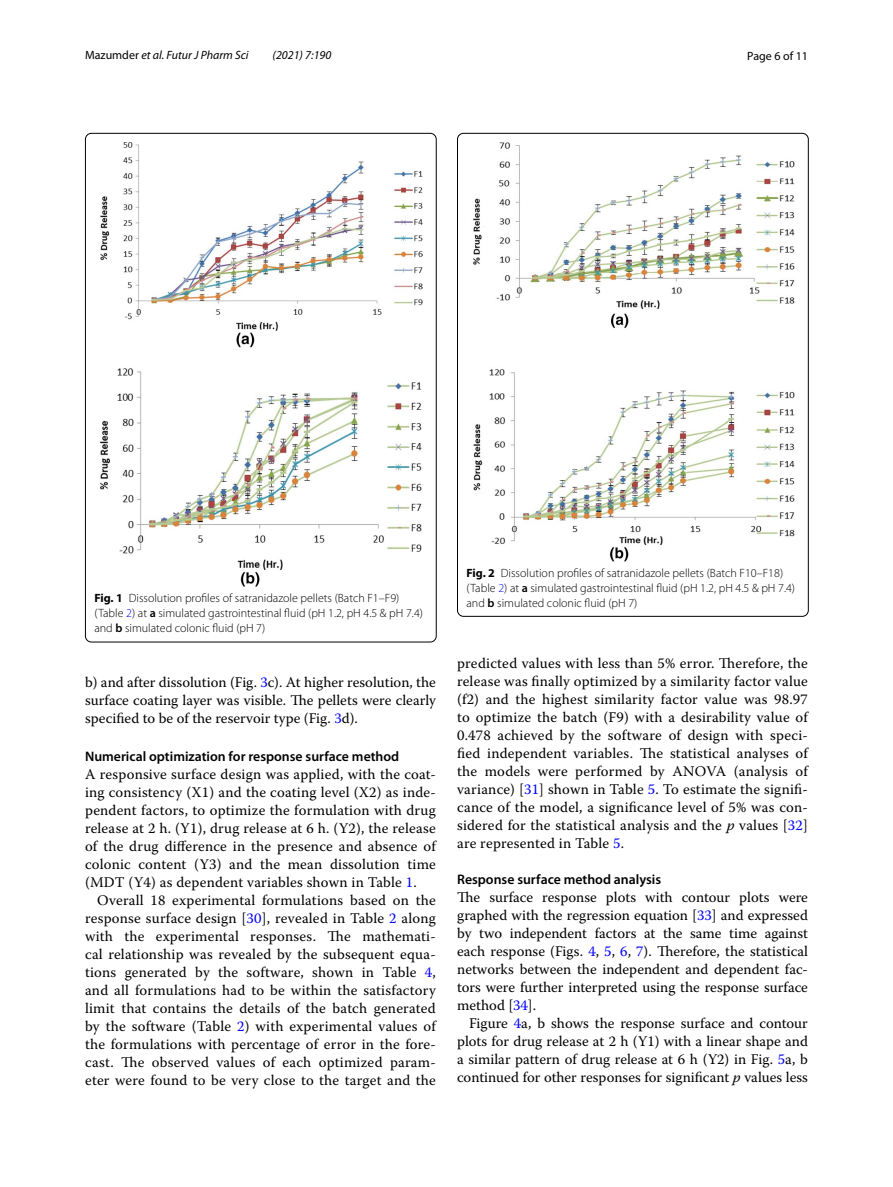
<style>
.page{position:relative;width:893px;height:1187px;background:#fff}
.page>*{position:absolute;margin:0;border:0;box-sizing:border-box;transform-origin:0 0}
.t1{font:14.7px/18px "Warnock Pro";letter-spacing:.01em;color:#000;text-align:justify}
.t2{font:600 13.8px "Myriad Pro";color:#000}
.t3{font:300 12px/15px "Myriad Pro";color:#000}
.t4{font:italic 12px "Myriad Pro";color:#000}
.t5{font:12px "Myriad Pro";color:#000}
.s1{font-style:normal}
.s2{font-weight:700}
.s3{color:#00f}
.s4{font-weight:600}
.s5{font-style:italic}
</style>
<div class="page">
<img style="left:100px;top:142px;width:322px;height:444px">
<img style="left:473px;top:142px;width:321px;height:419px">
<p class="t4" style="left:85px;top:48px;width:165px"><span class="s1">Mazumder</span> et al. Futur J Pharm Sci</p>
<p class="t4" style="left:273px;top:48px;width:60px">(2021) 7:190</p>
<p class="t5" style="left:747px;top:48px;width:62px">Page 6 of 11</p>
<p class="t3" style="left:94px;top:590px;width:330px"><span class="s2">Fig. 1</span> Dissolution profiles of satranidazole pellets (Batch F1–F9) (Table <span class="s3">2</span>) at <span class="s4">a</span> simulated gastrointestinal fluid (pH 1.2, pH 4.5 &amp; pH 7.4) and <span class="s4">b</span> simulated colonic fluid (pH 7)</p>
<p class="t1" style="left:85px;top:672px;width:352px">b) and after dissolution (Fig. <span class="s3">3</span>c). At higher resolution, the surface coating layer was visible. The pellets were clearly specified to be of the reservoir type (Fig. <span class="s3">3</span>d).</p>
<p class="t2" style="left:85px;top:747px;width:316px">Numerical optimization for response surface method</p>
<p class="t1" style="left:85px;top:764px;width:352px">A responsive surface design was applied, with the coat&shy;ing consistency (X1) and the coating level (X2) as inde&shy;pendent factors, to optimize the formulation with drug release at 2 h. (Y1), drug release at 6 h. (Y2), the release of the drug difference in the presence and absence of colonic content (Y3) and the mean dissolution time (MDT (Y4) as dependent variables shown in Table <span class="s3">1</span>.</p>
<p class="t1" style="left:85px;top:890px;width:352px;text-indent:12px">Overall 18 experimental formulations based on the response surface design [<span class="s3">30</span>], revealed in Table <span class="s3">2</span> along with the experimental responses. The mathemati&shy;cal relationship was revealed by the subsequent equa&shy;tions generated by the software, shown in Table <span class="s3">4</span>, and all formulations had to be within the satisfactory limit that contains the details of the batch generated by the software (Table <span class="s3">2</span>) with experimental values of the formulations with percentage of error in the fore&shy;cast. The observed values of each optimized param&shy;eter were found to be very close to the target and the</p>
<p class="t3" style="left:466px;top:565px;width:330px"><span class="s2">Fig. 2</span> Dissolution profiles of satranidazole pellets (Batch F10–F18) (Table <span class="s3">2</span>) at <span class="s4">a</span> simulated gastrointestinal fluid (pH 1.2, pH 4.5 &amp; pH 7.4) and <span class="s4">b</span> simulated colonic fluid (pH 7)</p>
<p class="t1" style="left:457px;top:654px;width:352px">predicted values with less than 5% error. Therefore, the release was finally optimized by a similarity factor value (f2) and the highest similarity factor value was 98.97 to optimize the batch (F9) with a desirability value of 0.478 achieved by the software of design with speci&shy;fied independent variables. The statistical analyses of the models were performed by ANOVA (analysis of variance) [<span class="s3">31</span>] shown in Table <span class="s3">5</span>. To estimate the signifi&shy;cance of the model, a significance level of 5% was con&shy;sidered for the statistical analysis and the <span class="s5">p</span> values [<span class="s3">32</span>] are represented in Table <span class="s3">5</span>.</p>
<p class="t2" style="left:457px;top:870px;width:206px">Response surface method analysis</p>
<p class="t1" style="left:457px;top:888px;width:352px">The surface response plots with contour plots were graphed with the regression equation [<span class="s3">33</span>] and expressed by two independent factors at the same time against each response (Figs. <span class="s3">4</span>, <span class="s3">5</span>, <span class="s3">6</span>, <span class="s3">7</span>). Therefore, the statistical networks between the independent and dependent fac&shy;tors were further interpreted using the response surface method [<span class="s3">34</span>].</p>
<p class="t1" style="left:457px;top:1014px;width:352px;text-indent:12px">Figure <span class="s3">4</span>a, b shows the response surface and contour plots for drug release at 2 h (Y1) with a linear shape and a similar pattern of drug release at 6 h (Y2) in Fig. <span class="s3">5</span>a, b continued for other responses for significant <span class="s5">p</span> values less</p>
</div>
